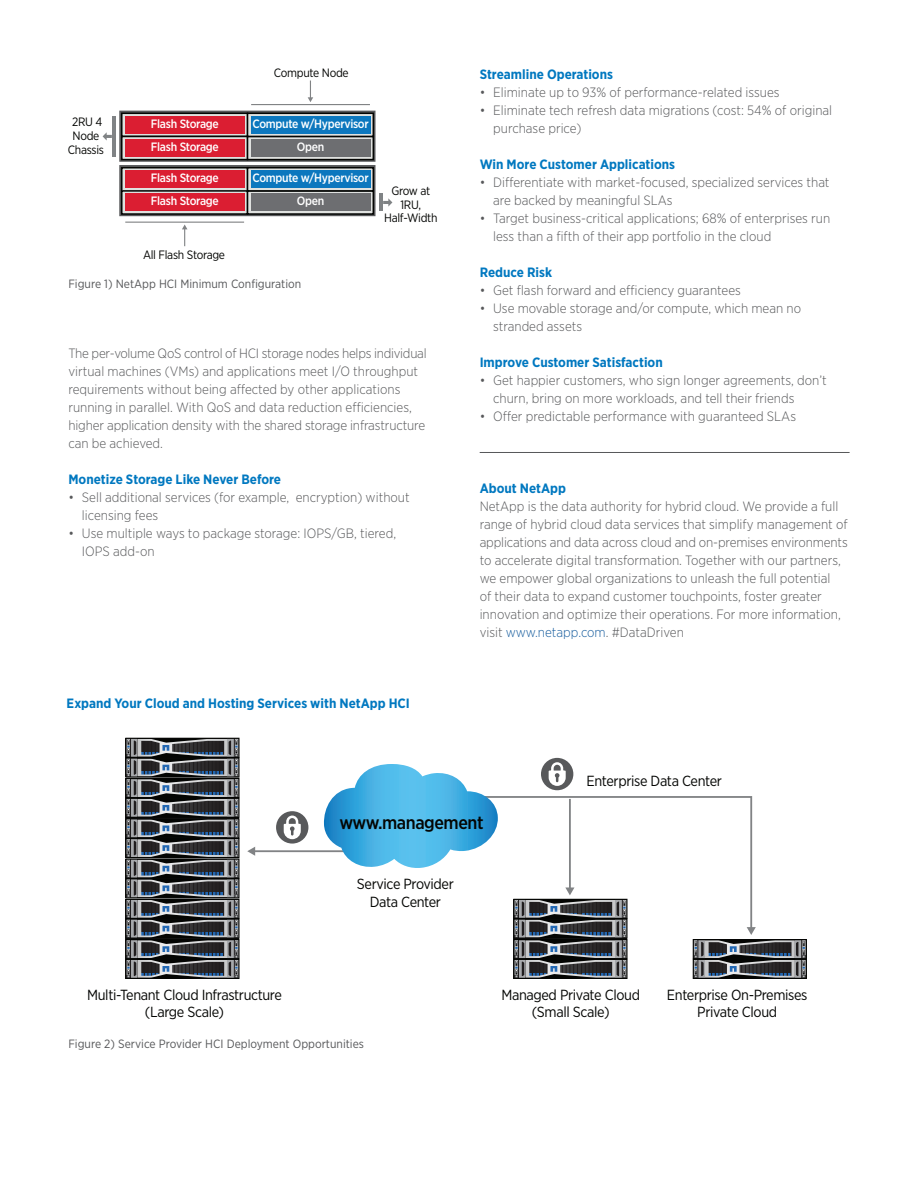
<style>
.page{position:relative;width:918px;height:1188px;background:#fff}
.page>*{position:absolute;margin:0;border:0;box-sizing:border-box;transform-origin:0 0}
.t1{font:500 18.3px "Gotham Narrow";letter-spacing:-.025em;color:#040503}
.t2{font:14.7px/16.5px "Gotham Narrow";letter-spacing:-.025em;color:#040503;text-align:center}
.t3{font:300 13.5px/18px "Gotham Narrow";color:#57585a}
.t4{font:700 13.5px "Gotham Narrow";color:#0078c0}
.t5{font:500 12.15px/22.8px "Gotham Narrow";letter-spacing:-.025em;color:#fff}
.t6{font:12.15px/13.6px "Gotham Narrow";letter-spacing:-.025em;color:#040503;text-align:center}
.t7{font:12px "Gotham Narrow";color:#57585a}
.s1{color:#175d9e}
</style>
<div class="page">
<div style="left:119px;top:165px;width:257px;height:51px;border:3px solid #58595b"></div>
<svg style="left:124px;top:170px;width:121px;height:19px"></svg>
<div style="left:121px;top:167px;width:127px;height:25px;border:2px solid #040503"></div>
<svg style="left:124px;top:193px;width:121px;height:19px"></svg>
<div style="left:121px;top:190px;width:127px;height:25px;border:2px solid #040503"></div>
<svg style="left:250px;top:193px;width:121px;height:19px"></svg>
<div style="left:247px;top:190px;width:127px;height:25px;border:2px solid #040503"></div>
<svg style="left:250px;top:170px;width:121px;height:19px"></svg>
<div style="left:247px;top:167px;width:127px;height:25px;border:2px solid #040503"></div>
<div style="left:125px;top:171px;width:120px;height:17px;background:#db1e32"></div>
<div style="left:125px;top:194px;width:120px;height:17px;background:#db1e32"></div>
<div style="left:251px;top:171px;width:119px;height:17px;background:#0c77be"></div>
<div style="left:251px;top:194px;width:119px;height:17px;background:#6d6e71"></div>
<div style="left:119px;top:111px;width:257px;height:51px;border:3px solid #58595b"></div>
<div style="left:121px;top:113px;width:127px;height:24px;border:2px solid #040503"></div>
<div style="left:121px;top:136px;width:127px;height:24px;border:2px solid #040503"></div>
<div style="left:247px;top:136px;width:127px;height:24px;border:2px solid #040503"></div>
<div style="left:247px;top:113px;width:127px;height:24px;border:2px solid #040503"></div>
<div style="left:125px;top:116px;width:120px;height:18px;background:#db1e32"></div>
<div style="left:125px;top:139px;width:120px;height:18px;background:#db1e32"></div>
<div style="left:251px;top:116px;width:119px;height:18px;background:#0c77be"></div>
<div style="left:251px;top:139px;width:119px;height:18px;background:#6d6e71"></div>
<hr style="left:379px;top:194px;width:4px;height:17px;background:#808385">
<hr style="left:251px;top:104px;width:119px;height:1px;background:#818385">
<svg style="left:308px;top:81px;width:5px;height:21px"></svg>
<hr style="left:125px;top:222px;width:119px;height:1px;background:#818385">
<svg style="left:182px;top:225px;width:5px;height:21px"></svg>
<hr style="left:112px;top:116px;width:4px;height:40px;background:#808385">
<svg style="left:103px;top:132px;width:9px;height:9px"></svg>
<svg style="left:383px;top:198px;width:9px;height:9px"></svg>
<hr style="left:480px;top:452px;width:370px;height:1px;background:#57585a">
<hr style="left:254px;top:850px;width:108px;height:2px;background:#818385">
<svg style="left:247px;top:847px;width:8px;height:9px"></svg>
<svg style="left:125px;top:738px;width:115px;height:241px;background:#54585d"></svg>
<div style="left:276px;top:811px;width:32px;height:33px;background:#58595b;border-radius:50%"></div>
<svg style="left:284px;top:816px;width:17px;height:23px"></svg>
<div style="left:541px;top:758px;width:32px;height:32px;background:#58595b;border-radius:50%"></div>
<svg style="left:323px;top:762px;width:484px;height:217px"></svg>
<p class="t6" style="left:68px;top:114px;width:38px;line-height:14.1px">2RU 4<br>Node<br>Chassis</p>
<p class="t6" style="left:274px;top:66px;width:76px">Compute Node</p>
<p class="t5" style="left:151px;top:112px;width:69px">Flash Storage<br>Flash Storage</p>
<p class="t5" style="left:252px;top:112px;width:118px;text-align:center">Compute w/Hypervisor<br>Open</p>
<p class="t5" style="left:151px;top:167px;width:69px">Flash Storage<br>Flash Storage</p>
<p class="t5" style="left:252px;top:167px;width:118px;text-align:center">Compute w/Hypervisor<br>Open</p>
<p class="t6" style="left:143px;top:247px;width:84px">All Flash Storage</p>
<p class="t7" style="left:68px;top:276px;width:234px">Figure 1) NetApp HCI Minimum Configuration</p>
<p class="t6" style="left:384px;top:184px;width:55px">Grow at<br>1RU,<br>Half-Width</p>
<p class="t3" style="left:68px;top:344px;width:360px">The per-volume QoS control of HCI storage nodes helps individual virtual machines (VMs) and applications meet I/O throughput requirements without being affected by other applications running in parallel. With QoS and data reduction efficiencies, higher application density with the shared storage infrastructure can be achieved.</p>
<p class="t4" style="left:68px;top:471px;width:214px">Monetize Storage Like Never Before</p>
<p class="t3" style="left:82px;top:488px;width:329px;text-indent:-14px">• Sell additional services (for example, encryption) without licensing fees</p>
<p class="t3" style="left:82px;top:524px;width:316px;text-indent:-14px">• Use multiple ways to package storage: IOPS/GB, tiered,<br>IOPS add-on</p>
<p class="t4" style="left:67px;top:695px;width:345px">Expand Your Cloud and Hosting Services with NetApp HCI</p>
<p class="t4" style="left:480px;top:66px;width:135px">Streamline Operations</p>
<p class="t3" style="left:480px;top:83px;width:301px">• Eliminate up to 93% of performance-related issues</p>
<p class="t3" style="left:493px;top:101px;width:341px;text-indent:-14px">• Eliminate tech refresh data migrations (cost: 54% of original purchase price)</p>
<p class="t4" style="left:480px;top:156px;width:197px">Win More Customer Applications</p>
<p class="t3" style="left:493px;top:173px;width:338px;text-indent:-14px">• Differentiate with market-focused, specialized services that are backed by meaningful SLAs</p>
<p class="t3" style="left:493px;top:209px;width:339px;text-indent:-14px">• Target business-critical applications; 68% of enterprises run less than a fifth of their app portfolio in the cloud</p>
<p class="t4" style="left:480px;top:264px;width:74px">Reduce Risk</p>
<p class="t3" style="left:480px;top:281px;width:263px">• Get flash forward and efficiency guarantees</p>
<p class="t3" style="left:493px;top:299px;width:309px;text-indent:-14px">• Use movable storage and/or compute, which mean no stranded assets</p>
<p class="t4" style="left:480px;top:354px;width:185px">Improve Customer Satisfaction</p>
<p class="t3" style="left:493px;top:371px;width:335px;text-indent:-14px">• Get happier customers, who sign longer agreements, don’t churn, bring on more workloads, and tell their friends</p>
<p class="t3" style="left:480px;top:407px;width:318px">• Offer predictable performance with guaranteed SLAs</p>
<p class="t4" style="left:480px;top:480px;width:88px">About NetApp</p>
<p class="t3" style="left:480px;top:497px;width:370px">NetApp is the data authority for hybrid cloud. We provide a full range of hybrid cloud data services that simplify management of applications and data across cloud and on-premises environments to accelerate digital transformation. Together with our partners, we empower global organizations to unleash the full potential<br>of their data to expand customer touchpoints, foster greater innovation and optimize their operations. For more information, visit <span class="s1">www.netapp.com</span>. #DataDriven</p>
<p class="t2" style="left:587px;top:772px;width:137px">Enterprise Data Center</p>
<h1 class="t1" style="left:339px;top:811px;width:146px">www.management</h1>
<p class="t2" style="left:357px;top:875px;width:98px;line-height:17.5px">Service Provider<br>Data Center</p>
<p class="t2" style="left:87px;top:987px;width:196px">Multi-Tenant Cloud Infrastructure (Large Scale)</p>
<p class="t2" style="left:501px;top:987px;width:140px">Managed Private Cloud (Small Scale)</p>
<p class="t2" style="left:667px;top:987px;width:142px">Enterprise On-Premises<br>Private Cloud</p>
<p class="t7" style="left:68px;top:1036px;width:297px">Figure 2) Service Provider HCI Deployment Opportunities</p>
</div>
